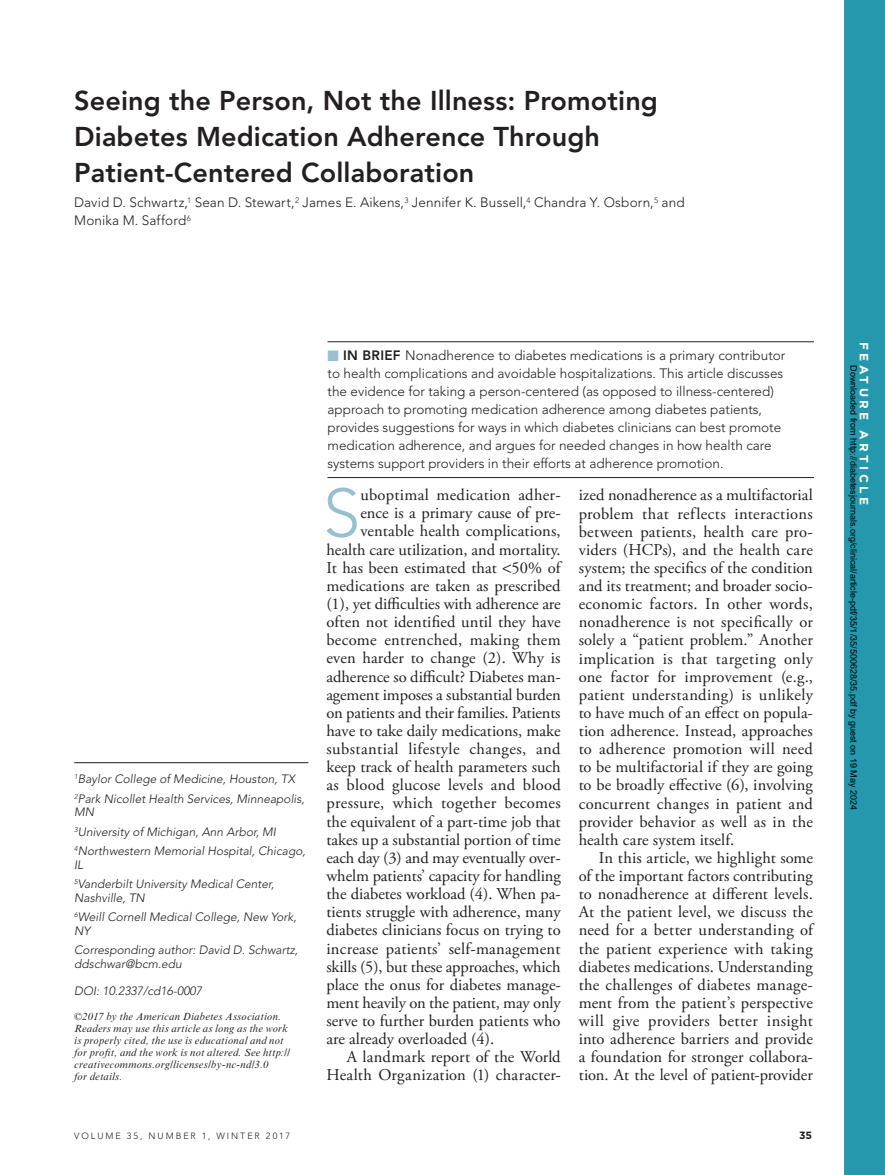
<style>
.page{position:relative;width:885px;height:1175px;background:#fff}
.page>*{position:absolute;margin:0;border:0;box-sizing:border-box;transform-origin:0 0}
.BODY_-_DROP_CAP{font:300 67.35px "Avenir LT Std";color:#99c0ce}
.ARTICLE_TITLE{font:800 27px/36px "Avenir LT Std";letter-spacing:.005em;color:#231f20}
.BODY_-_2nd_PARA{font:16.5px/18.1px "Adobe Garamond Pro";letter-spacing:.005em;color:#231f20;text-align:justify}
.BODY_-_DROP_CAP-2{font:16.5px "Adobe Garamond Pro";color:#231f20}
.BODY_-_DROP_CAP-3{font:16.5px "Adobe Garamond Pro";letter-spacing:.025em;color:#231f20}
.BODY_-_DROP_CAP-4{font:16.5px "Adobe Garamond Pro";letter-spacing:.02em;color:#231f20}
.IN_BRIEF_BODY{font:300 13.5px/18px "Avenir LT Std";color:#231f20}
.AUTHOR{font:300 13.5px/18px "Avenir LT Std";letter-spacing:.01em;color:#231f20}
.AUTHOR_FOOTNOTE_CORR{font:italic 300 12px/13.5px "Avenir LT Std";color:#231f20}
.DOI-NO_RULE{font:italic 300 12px "Avenir LT Std";color:#231f20}
.t1{font:700 12px "Gotham";letter-spacing:.28em;color:#fff}
.COPYRIGHT-STATMENT{font:italic 10.5px/12px "Times New Roman MT Std";letter-spacing:.02em;color:#231f20}
.FOOTER-RIGHT_PG{font:700 10.5px "Gotham";color:#231f20}
.t2{font:9px "Arial";color:#000}
.FOOTER-RIGHT_PG-2{font:300 9px "Avenir LT Std";letter-spacing:.22em;color:#231f20}
.s1{color:#99c0ce}
.s2{font-weight:800}
</style>
<div class="page">
<div style="left:844px;top:0;width:40px;height:1174px;background:#2598ad"></div>
<hr style="left:74px;top:762px;width:234px;height:1px;background:#231f20">
<hr style="left:327px;top:341px;width:486px;height:1px;background:#231f20">
<hr style="left:327px;top:477px;width:486px;height:1px;background:#231f20">
<p class="ARTICLE_TITLE" style="left:74px;top:83px;width:585px">Seeing the Person, Not the Illness: Promoting<br>Diabetes Medication Adherence Through<br>Patient-Centered Collaboration</p>
<p class="AUTHOR" style="left:74px;top:194px;width:612px">David D. Schwartz,<sup>1</sup> Sean D. Stewart,<sup>2</sup> James E. Aikens,<sup>3</sup> Jennifer K. Bussell,<sup>4</sup> Chandra Y. Osborn,<sup>5</sup> and<br>Monika M. Safford<sup>6</sup></p>
<p class="AUTHOR_FOOTNOTE_CORR" style="left:74px;top:772px;width:222px"><sup>1</sup>Baylor College of Medicine, Houston, TX</p>
<p class="AUTHOR_FOOTNOTE_CORR" style="left:74px;top:792px;width:232px"><sup>2</sup>Park Nicollet Health Services, Minneapolis,<br>MN</p>
<p class="AUTHOR_FOOTNOTE_CORR" style="left:74px;top:825px;width:203px"><sup>3</sup>University of Michigan, Ann Arbor, MI</p>
<p class="AUTHOR_FOOTNOTE_CORR" style="left:74px;top:844px;width:233px"><sup>4</sup>Northwestern Memorial Hospital, Chicago,<br>IL</p>
<p class="AUTHOR_FOOTNOTE_CORR" style="left:74px;top:877px;width:201px"><sup>5</sup>Vanderbilt University Medical Center,<br>Nashville, TN</p>
<p class="AUTHOR_FOOTNOTE_CORR" style="left:74px;top:910px;width:224px"><sup>6</sup>Weill Cornell Medical College, New York,<br>NY</p>
<p class="AUTHOR_FOOTNOTE_CORR" style="left:74px;top:943px;width:225px">Corresponding author: David D. Schwartz, ddschwar@bcm.edu</p>
<p class="DOI-NO_RULE" style="left:74px;top:983px;width:129px">DOI: 10.2337/cd16-0007</p>
<p class="COPYRIGHT-STATMENT" style="left:74px;top:1011px;width:217px">©2017 by the American Diabetes Association.<br>Readers may use this article as long as the work is properly cited, the use is educational and not for profit, and the work is not altered. See http:// creativecommons.org/licenses/by-nc-nd/3.0<br>for details.</p>
<p class="IN_BRIEF_BODY" style="left:327px;top:346px;width:459px"><span class="s1">■</span> <span class="s2">IN BRIEF</span> Nonadherence to diabetes medications is a primary contributor to health complications and avoidable hospitalizations. This article discusses the evidence for taking a person-centered (as opposed to illness-centered) approach to promoting medication adherence among diabetes patients, provides suggestions for ways in which diabetes clinicians can best promote medication adherence, and argues for needed changes in how health care systems support providers in their efforts at adherence promotion.</p>
<p class="BODY_-_DROP_CAP" style="left:323px;top:473px;width:39px">S</p>
<p class="BODY_-_DROP_CAP-2" style="left:360px;top:485px;width:202px">uboptimal medication adher-</p>
<p class="BODY_-_DROP_CAP-2" style="left:360px;top:503px;width:202px">ence is a primary cause of pre-</p>
<p class="BODY_-_DROP_CAP-2" style="left:360px;top:521px;width:202px">ventable health complications,</p>
<p class="BODY_-_DROP_CAP-2" style="left:326px;top:539px;width:236px">health care utilization, and mortality.</p>
<p class="BODY_-_DROP_CAP-2" style="left:326px;top:557px;width:236px">It has been estimated that 50% of</p>
<p class="BODY_-_DROP_CAP-2" style="left:326px;top:575px;width:236px">medications are taken as prescribed</p>
<p class="BODY_-_DROP_CAP-2" style="left:326px;top:594px;width:236px">(1), yet difficulties with adherence are</p>
<p class="BODY_-_DROP_CAP-2" style="left:326px;top:612px;width:236px">often not identified until they have</p>
<p class="BODY_-_DROP_CAP-2" style="left:326px;top:630px;width:236px">become entrenched, making them</p>
<p class="BODY_-_DROP_CAP-2" style="left:326px;top:648px;width:235px">even harder to change (2). Why is</p>
<p class="BODY_-_DROP_CAP-2" style="left:326px;top:666px;width:236px">adherence so difficult? Diabetes man-</p>
<p class="BODY_-_DROP_CAP-2" style="left:326px;top:684px;width:236px">agement imposes a substantial burden</p>
<p class="BODY_-_DROP_CAP-2" style="left:326px;top:702px;width:235px">on patients and their families. Patients</p>
<p class="BODY_-_DROP_CAP-2" style="left:326px;top:720px;width:236px">have to take daily medications, make</p>
<p class="BODY_-_DROP_CAP-3" style="left:326px;top:739px;width:235px">substantial lifestyle changes, and</p>
<p class="BODY_-_DROP_CAP-2" style="left:326px;top:757px;width:236px">keep track of health parameters such</p>
<p class="BODY_-_DROP_CAP-2" style="left:326px;top:775px;width:236px">as blood glucose levels and blood</p>
<p class="BODY_-_DROP_CAP-4" style="left:326px;top:793px;width:236px">pressure, which together becomes</p>
<p class="BODY_-_DROP_CAP-2" style="left:326px;top:811px;width:236px">the equivalent of a part-time job that</p>
<p class="BODY_-_DROP_CAP-2" style="left:326px;top:829px;width:236px">takes up a substantial portion of time</p>
<p class="BODY_-_DROP_CAP-2" style="left:326px;top:847px;width:236px">each day (3) and may eventually over-</p>
<p class="BODY_-_DROP_CAP-2" style="left:326px;top:865px;width:236px">whelm patients’ capacity for handling</p>
<p class="BODY_-_DROP_CAP-2" style="left:326px;top:884px;width:236px">the diabetes workload (4). When pa-</p>
<p class="BODY_-_DROP_CAP-2" style="left:326px;top:902px;width:236px">tients struggle with adherence, many</p>
<p class="BODY_-_DROP_CAP-2" style="left:326px;top:920px;width:236px">diabetes clinicians focus on trying to</p>
<p class="BODY_-_DROP_CAP-2" style="left:326px;top:938px;width:235px">increase patients’ self-management</p>
<p class="BODY_-_DROP_CAP-2" style="left:326px;top:956px;width:235px">skills (5), but these approaches, which</p>
<p class="BODY_-_DROP_CAP-2" style="left:326px;top:974px;width:236px">place the onus for diabetes manage-</p>
<p class="BODY_-_DROP_CAP-2" style="left:326px;top:992px;width:236px">ment heavily on the patient, may only</p>
<p class="BODY_-_DROP_CAP-2" style="left:326px;top:1010px;width:236px">serve to further burden patients who</p>
<p class="BODY_-_DROP_CAP-2" style="left:326px;top:1029px;width:169px">are already overloaded (4).</p>
<p class="BODY_-_2nd_PARA" style="left:326px;top:1048px;width:236px;text-align:right">A landmark report of the World<br>Health Organization (1) character-</p>
<p class="BODY_-_2nd_PARA" style="left:578px;top:486px;width:236px">ized nonadherence as a multifactorial problem that reflects interactions between patients, health care pro&shy;viders (HCPs), and the health care system; the specifics of the condition and its treatment; and broader socio&shy;economic factors. In other words, nonadherence is not specifically or solely a “patient problem.” Another implication is that targeting only one factor for improvement (e.g., patient understanding) is unlikely to have much of an effect on popula&shy;tion adherence. Instead, approaches to adherence promotion will need to be multifactorial if they are going to be broadly effective (6), involving concurrent changes in patient and provider behavior as well as in the health care system itself.</p>
<p class="BODY_-_2nd_PARA" style="left:578px;top:849px;width:236px;text-indent:20px">In this article, we highlight some of the important factors contributing to nonadherence at different levels.<br>At the patient level, we discuss the need for a better understanding of the patient experience with taking diabetes medications. Understanding the challenges of diabetes manage&shy;ment from the patient’s perspective will give providers better insight into adherence barriers and provide a foundation for stronger collabora&shy;tion. At the level of patient-provider</p>
<p class="FOOTER-RIGHT_PG-2" style="left:74px;top:1130px;width:217px">VOLUME 35, NUMBER 1, WINTER 2017</p>
<p class="FOOTER-RIGHT_PG" style="left:798px;top:1128px;width:15px">35</p>
<p class="t1" style="left:871px;top:342px;width:164px;rotate:90deg">FEATURE ARTICLE</p>
<p class="t2" style="left:856px;top:365px;width:445px;rotate:90deg">Downloaded from http://diabetesjournals.org/clinical/article-pdf/35/1/35/500628/35.pdf by guest on 19 May 2024</p>
</div>
